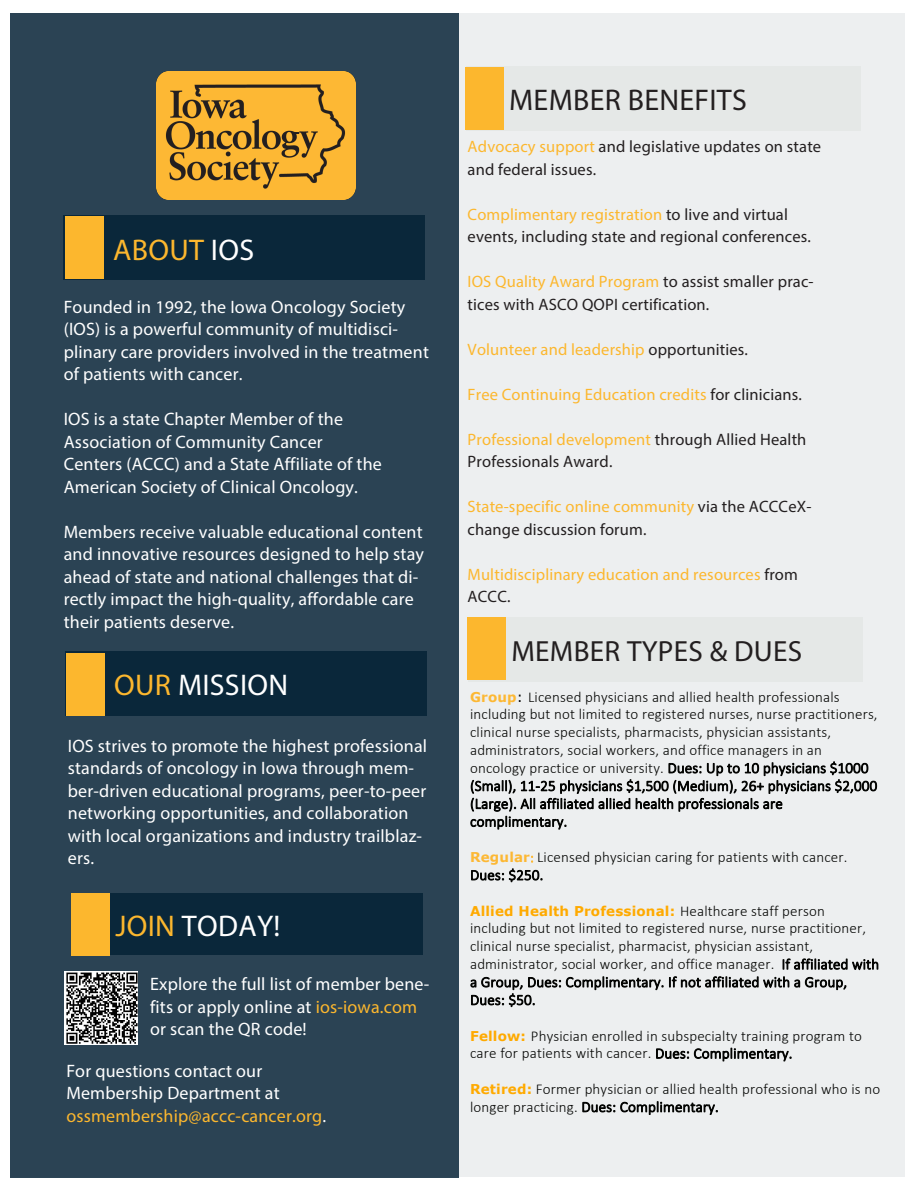
<style>
.page{position:relative;width:918px;height:1188px;background:#fff}
.page>*{position:absolute;margin:0;border:0;box-sizing:border-box;transform-origin:0 0}
.t1{font:30px "Myriad Pro";letter-spacing:.01em;color:#fff}
.t2{font:30px "Myriad Pro";letter-spacing:.01em;color:#231f20}
.t3{font:30px "Myriad Pro";letter-spacing:.01em;color:#fcb72e}
.t4{font:29.25px "Myriad Pro";letter-spacing:.01em;color:#231f20}
.t5{font:18px/22.5px "Myriad Pro";letter-spacing:.01em;color:#fff}
.t6{font:18px "Myriad Pro";letter-spacing:.01em;color:#fcb72e}
.t7{font:16.5px/22.5px "Myriad Pro";letter-spacing:.01em;color:#231f20}
.t8{font:16.5px/22.5px "Myriad Pro";letter-spacing:.01em;color:#fcb72e}
.t9{font:300 15px/17.9px "Calibri";letter-spacing:.01em;color:#040503}
.t10{font:700 13.5px "Verdana";letter-spacing:.01em;color:#fa0}
.s1{color:#fff}
.s2{color:#fcb72e}
.s3{color:#231f20}
.s4{font-family:"Verdana";font-weight:700;font-size:13.5px;color:#fdb834}
.s5{font-family:"Verdana";font-weight:400;font-size:13.5px}
.s6{font-size:13.5px;color:#fdb834}
.s7{font-family:"Calibri";font-weight:300;font-size:15px;color:#040503}
.s8{font-family:"Verdana";font-weight:700;font-size:13.5px;color:#fa0}
</style>
<div class="page">
<div style="left:10px;top:14px;width:894px;height:1163px;background:#edeff0"></div>
<div style="left:10px;top:13px;width:449px;height:1164px;background:#2b4354"></div>
<img style="left:156px;top:71px;width:200px;height:129px">
<div style="left:63px;top:215px;width:362px;height:65px;background:#082539"></div>
<div style="left:65px;top:651px;width:362px;height:65px;background:#082539"></div>
<div style="left:466px;top:66px;width:395px;height:65px;background:#e5e8e7"></div>
<div style="left:465px;top:67px;width:39px;height:63px;background:#fcb72e"></div>
<div style="left:469px;top:617px;width:394px;height:64px;background:#e5e8e7"></div>
<div style="left:468px;top:618px;width:38px;height:62px;background:#fcb72e"></div>
<div style="left:65px;top:216px;width:38px;height:63px;background:#fcb72e"></div>
<div style="left:96px;top:893px;width:326px;height:62px;background:#082539"></div>
<div style="left:66px;top:653px;width:39px;height:63px;background:#fcb72e"></div>
<div style="left:71px;top:894px;width:39px;height:62px;background:#fcb72e"></div>
<img style="left:65px;top:972px;width:73px;height:73px">
<p class="t3" style="left:113px;top:232px;width:142px">ABOUT <span class="s1">IOS</span></p>
<p class="t5" style="left:64px;top:295px;width:367px">Founded in 1992, the Iowa Oncology Society (IOS) is a powerful community of multidisci&shy;plinary care providers involved in the treatment of patients with cancer.</p>
<p class="t5" style="left:64px;top:408px;width:320px">IOS is a state Chapter Member of the Association of Community Cancer Centers (ACCC) and a State Affiliate of the American Society of Clinical Oncology.</p>
<p class="t5" style="left:64px;top:520px;width:362px">Members receive valuable educational content and innovative resources designed to help stay ahead of state and national challenges that di&shy;rectly impact the high-quality, affordable care their patients deserve.</p>
<p class="t1" style="left:114px;top:666px;width:176px"><span class="s2">OUR</span> MISSION</p>
<p class="t5" style="left:68px;top:734px;width:361px">IOS strives to promote the highest professional standards of oncology in Iowa through mem&shy;ber-driven educational programs, peer-to-peer networking opportunities, and collaboration with local organizations and industry trailblaz&shy;ers.</p>
<p class="t1" style="left:115px;top:907px;width:167px"><span class="s2">JOIN</span> TODAY!</p>
<p class="t5" style="left:150px;top:972px;width:281px">Explore the full list of member bene&shy;fits or apply online at <span class="s2">ios-iowa.com </span>or scan the QR code!</p>
<p class="t5" style="left:66px;top:1059px;width:197px">For questions contact our</p>
<p class="t5" style="left:66px;top:1082px;width:215px">Membership Department at</p>
<p class="t6" style="left:66px;top:1105px;width:261px">ossmembership@accc-cancer.org<span class="s1">.</span></p>
<p class="t2" style="left:509px;top:81px;width:239px">MEMBER BENEFITS</p>
<p class="t7" style="left:468px;top:135px;width:355px"><span class="s2">Advocacy support</span> and legislative updates on state and federal issues.</p>
<p class="t7" style="left:468px;top:203px;width:345px"><span class="s2">Complimentary registration</span> to live and virtual events, including state and regional conferences.</p>
<p class="t7" style="left:468px;top:270px;width:348px"><span class="s2">IOS Quality Award Program</span> to assist smaller prac&shy;tices with ASCO QOPI certification.</p>
<p class="t8" style="left:468px;top:338px;width:282px">Volunteer and leadership <span class="s3">opportunities.</span></p>
<p class="t8" style="left:468px;top:383px;width:336px">Free Continuing Education credits <span class="s3">for clinicians.</span></p>
<p class="t7" style="left:468px;top:428px;width:340px"><span class="s2">Professional development</span> through Allied Health<br>Professionals Award.</p>
<p class="t7" style="left:468px;top:495px;width:345px"><span class="s2">State-specific online community</span> via the ACCCeX&shy;change discussion forum.</p>
<p class="t8" style="left:468px;top:563px;width:332px">Multidisciplinary education and resources <span class="s3">from<br>ACCC.</span></p>
<p class="t4" style="left:511px;top:633px;width:292px">MEMBER TYPES &amp; DUES</p>
<p class="t9" style="left:470px;top:688px;width:409px"><span class="s4">Group</span><span class="s5">:</span> Licensed physicians and allied health professionals including but not limited to registered nurses, nurse practitioners, clinical nurse specialists, pharmacists, physician assistants, administrators, social workers, and office managers in an oncology practice or university. Dues: Up to 10 physicians $1000 (Small), 11-25 physicians $1,500 (Medium), 26+ physicians $2,000 (Large). All affiliated allied health professionals are complimentary.</p>
<p class="t9" style="left:470px;top:848px;width:379px"><span class="s4">Regular</span><span class="s6">:</span> Licensed physician caring for patients with cancer.<br>Dues: $250.</p>
<p class="t10" style="left:470px;top:901px;width:356px">Allied Health Professional: <span class="s7">Healthcare staff person</span></p>
<p class="t9" style="left:470px;top:919px;width:410px">including but not limited to registered nurse, nurse practitioner, clinical nurse specialist, pharmacist, physician assistant, administrator, social worker, and office manager. If affiliated with a Group, Dues: Complimentary. If not affiliated with a Group, Dues: $50.</p>
<p class="t9" style="left:470px;top:1026px;width:393px"><span class="s8">Fellow:</span> Physician enrolled in subspecialty training program to care for patients with cancer. Dues: Complimentary.</p>
<p class="t9" style="left:470px;top:1080px;width:412px"><span class="s8">Retired:</span> Former physician or allied health professional who is no longer practicing. Dues: Complimentary.</p>
</div>
